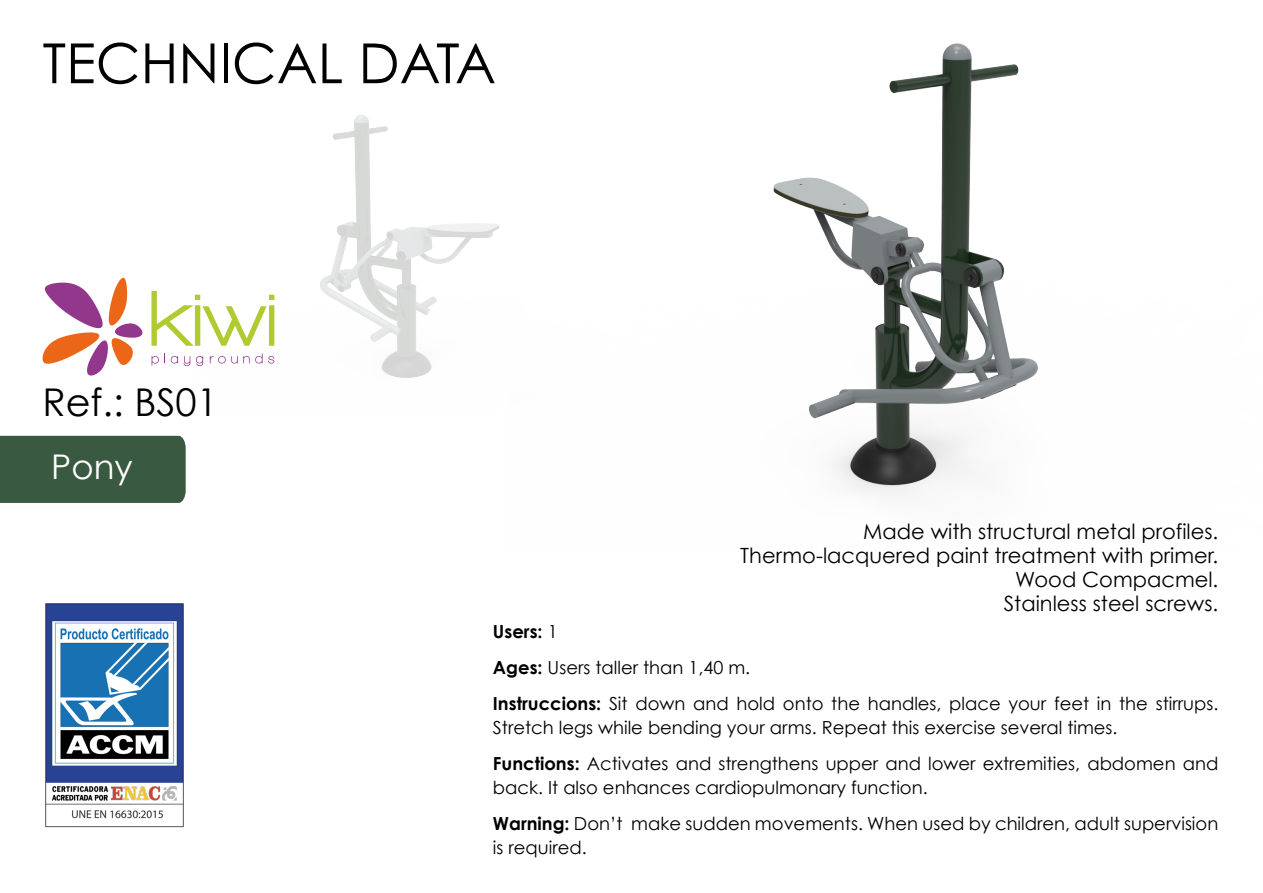
<style>
.page{position:relative;width:1263px;height:893px;background:#fff}
.page>*{position:absolute;margin:0;border:0;box-sizing:border-box;transform-origin:0 0}
.t1{font:55.35px "Century Gothic";color:#000}
.t2{font:38.25px "Century Gothic";color:#000}
.t3{font:34.05px "Century Gothic";color:#fff}
.t4{font:21px/24px "Century Gothic";color:#000;text-align:right}
.t5{font:18px/36px "Century Gothic";color:#000}
.s1{font-weight:700}
</style>
<div class="page">
<img style="left:172px;top:115px;width:327px;height:263px">
<img style="left:773px;top:43px;width:265px;height:451px">
<div style="left:0;top:436px;width:186px;height:67px;background:#3a5941"></div>
<img style="left:45px;top:603px;width:139px;height:225px">
<svg style="left:42px;top:278px;width:100px;height:98px"></svg>
<svg style="left:151px;top:291px;width:123px;height:55px"></svg>
<svg style="left:152px;top:353px;width:13px;height:13px"></svg>
<svg style="left:171px;top:356px;width:7px;height:7px"></svg>
<svg style="left:184px;top:356px;width:6px;height:10px"></svg>
<svg style="left:196px;top:356px;width:7px;height:10px"></svg>
<svg style="left:210px;top:353px;width:64px;height:11px"></svg>
<h1 class="t1" style="left:43px;top:25px;width:455px">TECHNICAL DATA</h1>
<h2 class="t2" style="left:43px;top:375px;width:177px">Ref.: BS01</h2>
<h3 class="t3" style="left:51px;top:443px;width:83px">Pony</h3>
<p class="t4" style="left:740px;top:519px;width:480px">Made with structural metal profiles.<br>Thermo-lacquered paint treatment with primer.<br>Wood Compacmel.<br>Stainless steel screws.</p>
<p class="t5" style="left:493px;top:613px;width:727px"><span class="s1">Users:</span> 1<br><span class="s1">Ages:</span> Users taller than 1,40 m.<br><span class="s1">Instruccions:</span> Sit down and hold onto the handles, place your feet in the stirrups.</p>
<p class="t5" style="left:493px;top:709px;width:727px">Stretch legs while bending your arms. Repeat this exercise several times.<br><span class="s1">Functions:</span> Activates and strengthens upper and lower extremities, abdomen and</p>
<p class="t5" style="left:493px;top:769px;width:727px">back. It also enhances cardiopulmonary function.<br><span class="s1">Warning:</span> Don’t make sudden movements. When used by children, adult supervision</p>
<p class="t5" style="left:493px;top:829px;width:95px">is required.</p>
</div>
